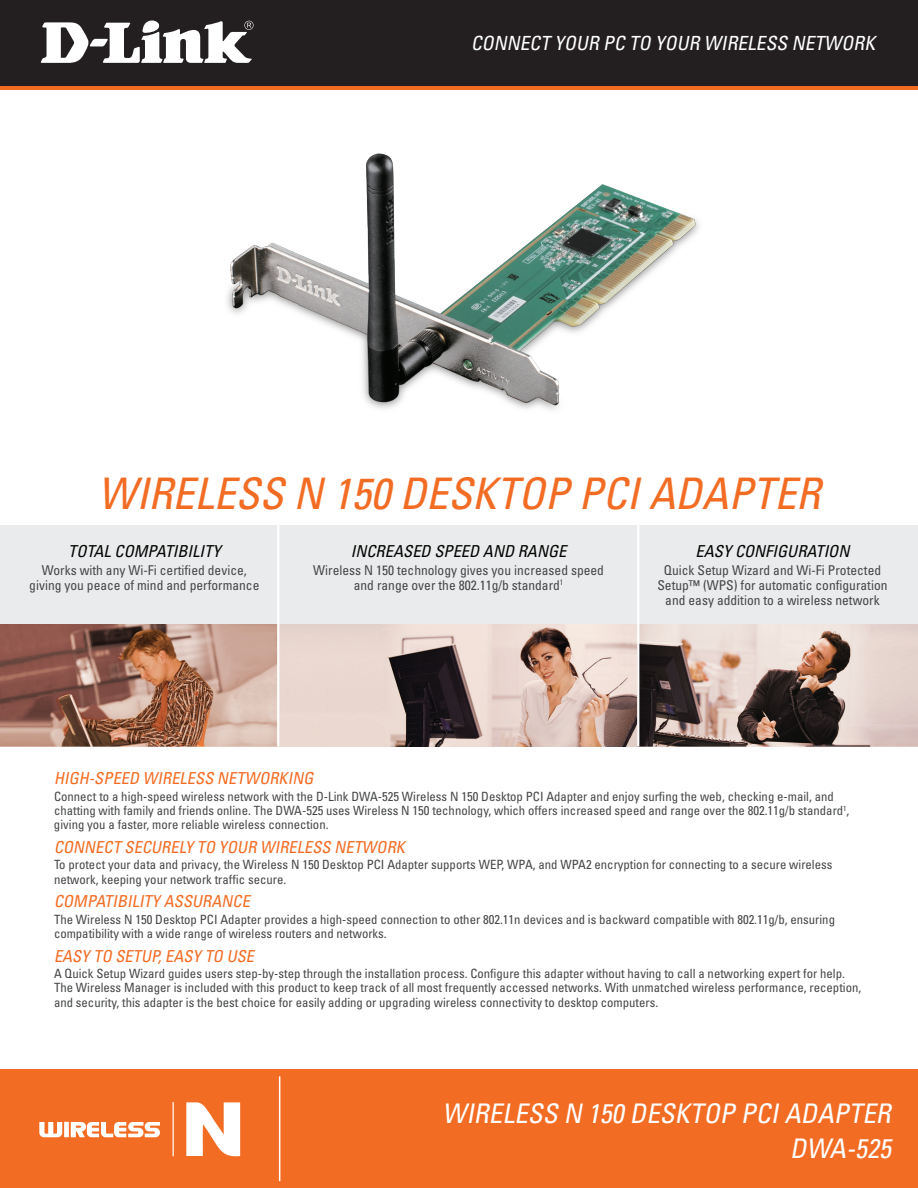
<style>
.page{position:relative;width:918px;height:1188px;background:#fff}
.page>*{position:absolute;margin:0;border:0;box-sizing:border-box;transform-origin:0 0}
.t1{font:italic condensed 43.5px "Univers";color:#f36c24}
.t2{font:italic condensed 27px/34.8px "Univers";color:#fff;text-align:right}
.t3{font:italic condensed 19.5px "Univers";color:#fff}
.t4{font:italic condensed 16.5px "Univers";color:#f36c24}
.t5{font:italic condensed 16.5px "Univers";color:#040503}
.t6{font:condensed 13.5px/15px "Univers";color:#454647;text-align:center}
.t7{font:condensed 12.75px/14.2px "Univers";color:#454647}
</style>
<div class="page">
<div style="left:0;top:1070px;width:918px;height:118px;background:#f36c24"></div>
<svg style="left:39px;top:1102px;width:201px;height:55px"></svg>
<hr style="left:173px;top:1102px;width:1px;height:54px;background:#fff">
<hr style="left:279px;top:1076px;width:1px;height:105px;background:#fff">
<div style="left:0;top:0;width:918px;height:89px;background:linear-gradient(to right,#f36c24,#f36c24)"></div>
<div style="left:0;top:0;width:918px;height:85px;background:#231f20"></div>
<svg style="left:41px;top:20px;width:213px;height:43px"></svg>
<div style="left:0;top:525px;width:918px;height:101px;background:#eaebec"></div>
<hr style="left:277px;top:525px;width:2px;height:99px;background:#fff">
<hr style="left:637px;top:525px;width:2px;height:99px;background:#fff">
<img style="left:0;top:624px;width:918px;height:122px">
<hr style="left:277px;top:624px;width:2px;height:122px;background:#fff">
<hr style="left:637px;top:624px;width:2px;height:122px;background:#fff">
<img style="left:227px;top:153px;width:472px;height:257px">
<h3 class="t3" style="left:471px;top:31px;width:410px">CONN ECT YOUR PC TO YOUR WIRELESS N ETWORK</h3>
<h1 class="t1" style="left:98px;top:466px;width:724px">WIRELESS N 150 DESKTOP PCI ADA PTER</h1>
<p class="t5" style="left:68px;top:541px;width:154px">TOTAL COMPATIBILITY</p>
<p class="t6" style="left:29px;top:562px;width:232px">Works with any Wi-Fi certified device, giving you peace of mind and performance</p>
<p class="t5" style="left:351px;top:541px;width:94px">INCREASED SPEE</p>
<p class="t5" style="left:469px;top:541px;width:99px">D AND RANGE</p>
<p class="t6" style="left:313px;top:562px;width:292px">Wireless N 150 technology gives you increased speed and range over the 802.11g/b standard<sup>1</sup></p>
<p class="t5" style="left:696px;top:541px;width:155px">EASY CONFIGURATION</p>
<p class="t6" style="left:657px;top:562px;width:232px">Quick Setup Wizard and Wi-Fi Protected<br>Setup™ (WPS) for automatic configuration and easy addition to a wireless network</p>
<p class="t4" style="left:54px;top:768px;width:51px">HIGH-SPEE</p>
<p class="t4" style="left:129px;top:768px;width:140px">D WIRELESS NETWORKI</p>
<p class="t4" style="left:292px;top:768px;width:26px">NG</p>
<p class="t7" style="left:54px;top:789px;width:797px">Connect to a high-speed wireless network with the D-Link DWA-525 Wireless N 150 Desktop PCI Adapter and enjoy surfing the web, checking e-mail, and chatting with family and friends online. The DWA-525 uses Wireless N 150 technology, which offers increased speed and range over the 802.11g/b standard<sup>1</sup>, giving you a faster, more reliable wireless connection.</p>
<p class="t4" style="left:54px;top:837px;width:107px">CO NNECT SECURELY</p>
<p class="t4" style="left:197px;top:837px;width:33px">TO YOUR</p>
<p class="t4" style="left:260px;top:837px;width:24px">WIRELESS</p>
<p class="t4" style="left:334px;top:837px;width:53px">NETWORK</p>
<p class="t7" style="left:54px;top:857px;width:780px">To protect your data and privacy, the Wireless N 150 Desktop PCI Adapter supports WEP, WPA, and WPA2 encryption for connecting to a secure wireless network, keeping your network traffic secure.</p>
<p class="t4" style="left:54px;top:891px;width:81px">COMPATIBILITY</p>
<p class="t4" style="left:164px;top:891px;width:21px">ASSUR</p>
<p class="t4" style="left:211px;top:891px;width:40px">ANCE</p>
<p class="t7" style="left:54px;top:912px;width:783px">The Wireless N 150 Desktop PCI Adapter provides a high-speed connection to other 802.11n devices and is backward compatible with 802.11g/b, ensuring compatibility with a wide range of wireless routers and networks.</p>
<p class="t4" style="left:54px;top:945px;width:72px">EASY TO SETUP</p>
<p class="t4" style="left:158px;top:945px;width:79px">,EASY TO USE</p>
<p class="t7" style="left:54px;top:966px;width:809px">A Quick Setup Wizard guides users step-by-step through the installation process. Configure this adapter without having to call a networking expert for help.<br>The Wireless Manager is included with this product to keep track of all most frequently accessed networks. With unmatched wireless performance, reception, and security, this adapter is the best choice for easily adding or upgrading wireless connectivity to desktop computers.</p>
<h2 class="t2" style="left:442px;top:1095px;width:456px">WIRELESS N 150 DESKTOP PCI ADAPTER<br>DWA-525</h2>
</div>
